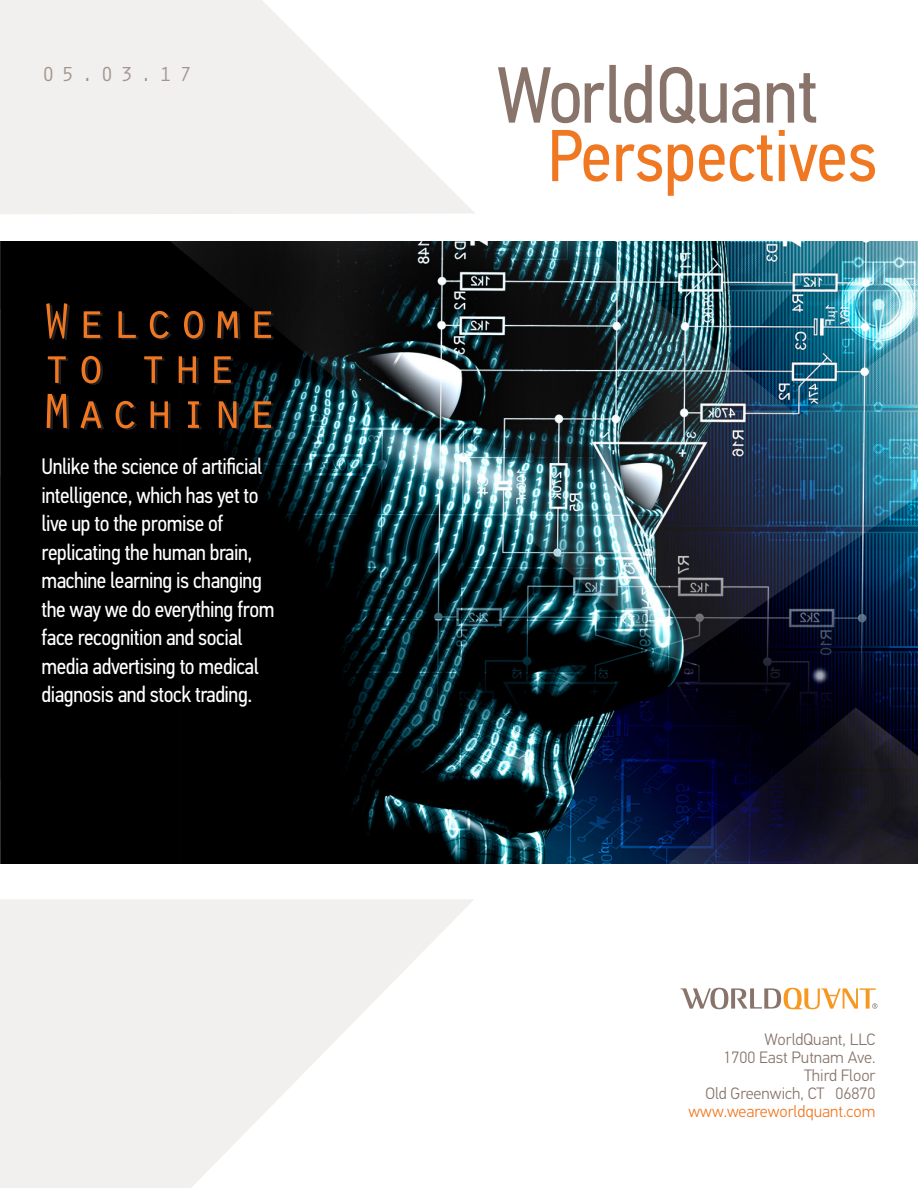
<style>
.page{position:relative;width:918px;height:1188px;background:#fff}
.page>*{position:absolute;margin:0;border:0;box-sizing:border-box;transform-origin:0 0}
.t1{font:79.5px "PF Din Text Cond Pro";color:#88746a}
.t2{font:73.5px "PF Din Text Cond Pro";color:#f07822}
.Cover_Title{font:51px/45px "Orator Std";letter-spacing:.07em;color:#f07822}
.Cover_blurb{font:22.5px/28.5px "PF Din Text Cond Pro";letter-spacing:-.02em;color:#fff}
.t3{font:21px "Orator Std";color:#a2958f}
.t4{font:300 16.5px/18px "PF Din Text Pro";color:#88746a;text-align:right}
.t5{font:300 16.5px "PF Din Text Pro";color:#f07822}
</style>
<div class="page">
<svg style="left:0;top:0;width:474px;height:214px;fill:#f1f0ee"></svg>
<svg style="left:0;top:899px;width:473px;height:289px;fill:#f1f0ee"></svg>
<svg style="left:680px;top:988px;width:197px;height:21px"></svg>
<img style="left:0;top:241px;width:918px;height:623px">
<p class="t3" style="left:42px;top:59px;width:151px">05.03.17</p>
<h1 class="t1" style="left:496px;top:48px;width:323px">WorldQuant</h1>
<h2 class="t2" style="left:547px;top:112px;width:332px">Perspectives</h2>
<p class="Cover_Title" style="left:41px;top:296px;width:237px">Welcome to the<br>Machine</p>
<p class="Cover_blurb" style="left:41px;top:452px;width:235px">Unlike the science of artificial intelligence, which has yet to live up to the promise of replicating the human brain, machine learning is changing the way we do everything from face recognition and social media advertising to medical diagnosis and stock trading.</p>
<p class="t4" style="left:706px;top:1031px;width:171px">WorldQuant, LLC<br>1700 East Putnam Ave.<br>Third Floor<br>Old Greenwich, CT 06870</p>
<p class="t5" style="left:689px;top:1102px;width:188px">www.weareworldquant.com</p>
</div>
